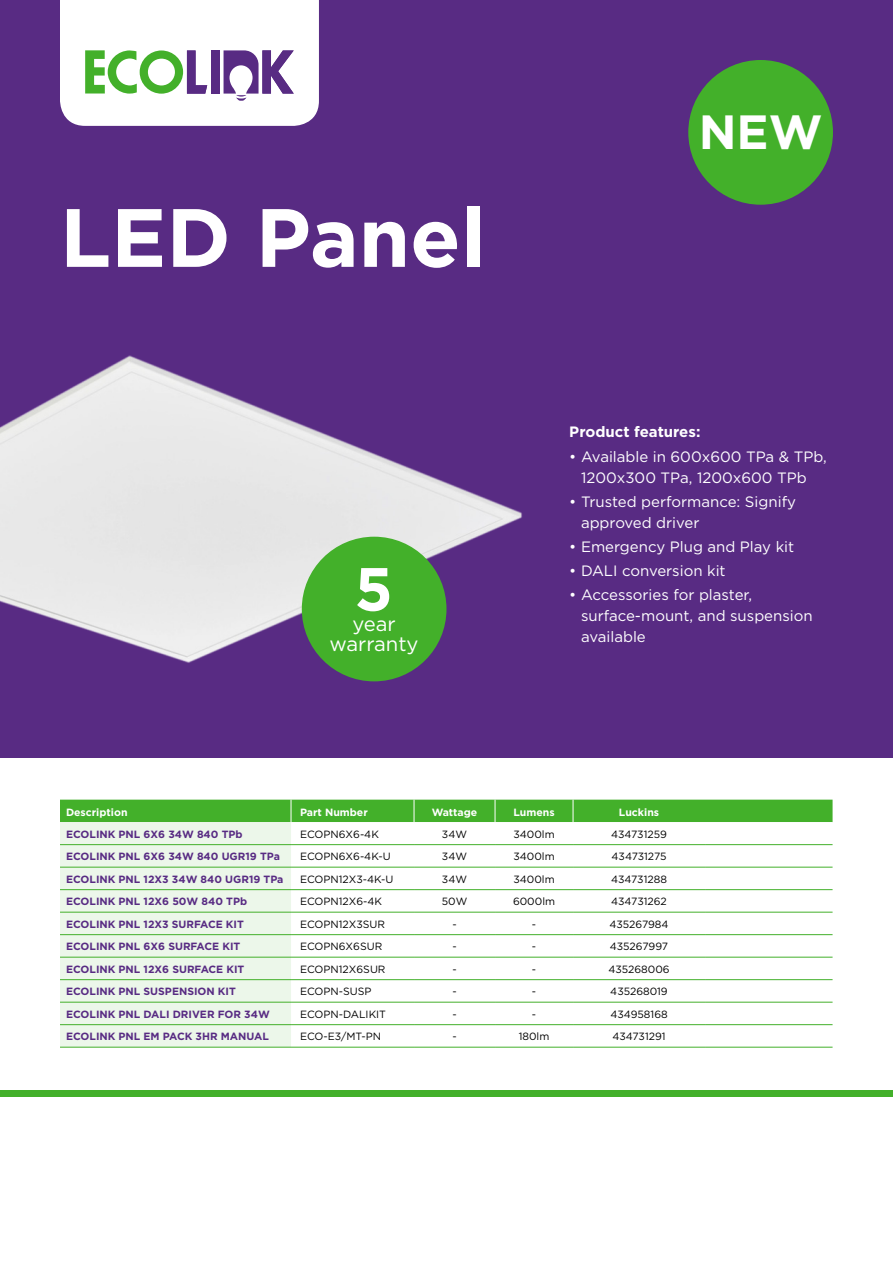
<style>
.page{position:relative;width:893px;height:1263px;background:#fff}
.page>*{position:absolute;margin:0;border:0;box-sizing:border-box;transform-origin:0 0}
.t1{font:700 82.5px "Gotham";color:#fff}
.t2{font:700 60.75px "Gotham";color:#fff}
.t3{font:700 48px "Gotham";color:#fff}
.t4{font:20.25px/20.2px "Gotham";color:#fff;text-align:center}
.t5{font:15px/21px "Gotham";color:#fff}
.t6{font:700 15px "Gotham";color:#fff}
.t7{font:10.5px "Gotham";color:#000}
.t8{font:700 10.5px "Gotham";color:#582b83}
.t9{font:700 10.5px "Gotham";color:#fff}
</style>
<div class="page">
<div style="left:0;top:0;width:893px;height:757px;background:#582b83"></div>
<svg style="left:60px;top:0;width:259px;height:126px;background:#e3e6e5"></svg>
<div style="left:688px;top:60px;width:145px;height:145px;background:#43b02a;border-radius:50%"></div>
<img style="left:0;top:355px;width:522px;height:310px">
<div style="left:60px;top:822px;width:231px;height:225px;background:#ecf7ea"></div>
<svg style="left:291px;top:845px;width:541px;height:202px"></svg>
<svg style="left:291px;top:980px;width:541px;height:22px"></svg>
<div style="left:60px;top:800px;width:772px;height:22px;background:#43b02a"></div>
<hr style="left:60px;top:844px;width:231px;height:1px;background:#43b02a">
<hr style="left:291px;top:844px;width:123px;height:1px;background:#43b02a">
<hr style="left:414px;top:844px;width:81px;height:1px;background:#43b02a">
<hr style="left:60px;top:867px;width:231px;height:1px;background:#43b02a">
<hr style="left:291px;top:867px;width:123px;height:1px;background:#43b02a">
<hr style="left:414px;top:867px;width:81px;height:1px;background:#43b02a">
<hr style="left:60px;top:889px;width:231px;height:1px;background:#43b02a">
<hr style="left:291px;top:889px;width:123px;height:1px;background:#43b02a">
<hr style="left:414px;top:889px;width:81px;height:1px;background:#43b02a">
<hr style="left:60px;top:912px;width:231px;height:1px;background:#43b02a">
<hr style="left:291px;top:912px;width:123px;height:1px;background:#43b02a">
<hr style="left:414px;top:912px;width:81px;height:1px;background:#43b02a">
<hr style="left:495px;top:912px;width:78px;height:1px;background:#43b02a">
<hr style="left:573px;top:912px;width:132px;height:1px;background:#43b02a">
<hr style="left:705px;top:912px;width:127px;height:1px;background:#43b02a">
<hr style="left:60px;top:934px;width:231px;height:1px;background:#43b02a">
<hr style="left:291px;top:934px;width:123px;height:1px;background:#43b02a">
<hr style="left:414px;top:934px;width:81px;height:1px;background:#43b02a">
<hr style="left:495px;top:934px;width:78px;height:1px;background:#43b02a">
<hr style="left:573px;top:934px;width:132px;height:1px;background:#43b02a">
<hr style="left:705px;top:934px;width:127px;height:1px;background:#43b02a">
<hr style="left:60px;top:957px;width:231px;height:1px;background:#43b02a">
<hr style="left:291px;top:957px;width:123px;height:1px;background:#43b02a">
<hr style="left:414px;top:957px;width:81px;height:1px;background:#43b02a">
<hr style="left:495px;top:957px;width:78px;height:1px;background:#43b02a">
<hr style="left:573px;top:957px;width:132px;height:1px;background:#43b02a">
<hr style="left:705px;top:957px;width:127px;height:1px;background:#43b02a">
<hr style="left:60px;top:979px;width:231px;height:1px;background:#43b02a">
<hr style="left:291px;top:979px;width:123px;height:1px;background:#43b02a">
<hr style="left:414px;top:979px;width:81px;height:1px;background:#43b02a">
<hr style="left:495px;top:979px;width:78px;height:1px;background:#43b02a">
<hr style="left:573px;top:979px;width:132px;height:1px;background:#43b02a">
<hr style="left:705px;top:979px;width:127px;height:1px;background:#43b02a">
<hr style="left:60px;top:1002px;width:231px;height:1px;background:#43b02a">
<hr style="left:291px;top:1002px;width:123px;height:1px;background:#43b02a">
<hr style="left:414px;top:1002px;width:81px;height:1px;background:#43b02a">
<hr style="left:495px;top:1002px;width:78px;height:1px;background:#43b02a">
<hr style="left:573px;top:1002px;width:132px;height:1px;background:#43b02a">
<hr style="left:705px;top:1002px;width:127px;height:1px;background:#43b02a">
<hr style="left:60px;top:1024px;width:231px;height:1px;background:#43b02a">
<hr style="left:291px;top:1024px;width:123px;height:1px;background:#43b02a">
<hr style="left:414px;top:1024px;width:81px;height:1px;background:#43b02a">
<hr style="left:495px;top:1024px;width:78px;height:1px;background:#43b02a">
<hr style="left:573px;top:1024px;width:132px;height:1px;background:#43b02a">
<hr style="left:705px;top:1024px;width:127px;height:1px;background:#43b02a">
<hr style="left:60px;top:1047px;width:231px;height:1px;background:#43b02a">
<hr style="left:291px;top:1047px;width:123px;height:1px;background:#43b02a">
<hr style="left:414px;top:1047px;width:81px;height:1px;background:#43b02a">
<hr style="left:495px;top:1047px;width:78px;height:1px;background:#43b02a">
<hr style="left:573px;top:1047px;width:132px;height:1px;background:#43b02a">
<hr style="left:705px;top:1047px;width:127px;height:1px;background:#43b02a">
<hr style="left:495px;top:844px;width:78px;height:1px;background:#43b02a">
<hr style="left:573px;top:844px;width:132px;height:1px;background:#43b02a">
<hr style="left:705px;top:844px;width:127px;height:1px;background:#43b02a">
<hr style="left:495px;top:867px;width:78px;height:1px;background:#43b02a">
<hr style="left:573px;top:867px;width:132px;height:1px;background:#43b02a">
<hr style="left:705px;top:867px;width:127px;height:1px;background:#43b02a">
<hr style="left:495px;top:889px;width:78px;height:1px;background:#43b02a">
<hr style="left:573px;top:889px;width:132px;height:1px;background:#43b02a">
<hr style="left:705px;top:889px;width:127px;height:1px;background:#43b02a">
<div style="left:0;top:1090px;width:893px;height:6px;background:#43b02a"></div>
<div style="left:302px;top:537px;width:144px;height:144px;background:#43b02a;border-radius:50%"></div>
<p class="t1" style="left:60px;top:190px;width:427px">LED Panel</p>
<p class="t2" style="left:354px;top:554px;width:40px">5</p>
<p class="t4" style="left:329px;top:613px;width:91px">year warranty</p>
<p class="t3" style="left:699px;top:104px;width:125px">NEW</p>
<p class="t6" style="left:569px;top:423px;width:133px">Product features:</p>
<p class="t5" style="left:569px;top:446px;width:259px;text-align:center">• Available in 600x600 TPa &amp; TPb,<br>1200x300 TPa, 1200x600 TPb</p>
<p class="t5" style="left:581px;top:491px;width:217px;text-indent:-12px">• Trusted performance: Signify approved driver</p>
<p class="t5" style="left:569px;top:536px;width:226px">• Emergency Plug and Play kit</p>
<p class="t5" style="left:569px;top:560px;width:158px">• DALI conversion kit</p>
<p class="t5" style="left:581px;top:584px;width:233px;text-indent:-12px">• Accessories for plaster, surface-mount, and suspension available</p>
<p class="t9" style="left:66px;top:806px;width:63px">Description</p>
<p class="t9" style="left:300px;top:806px;width:69px">Part Number</p>
<p class="t9" style="left:432px;top:806px;width:47px">Wattage</p>
<p class="t9" style="left:513px;top:806px;width:43px">Lumens</p>
<p class="t9" style="left:619px;top:806px;width:42px">Luckins</p>
<p class="t8" style="left:66px;top:828px;width:178px">ECOLINK PNL 6X6 34W 840 TPb</p>
<p class="t7" style="left:300px;top:828px;width:80px">ECOPN6X6-4K</p>
<p class="t7" style="left:442px;top:828px;width:27px">34W</p>
<p class="t7" style="left:513px;top:828px;width:43px">3400lm</p>
<p class="t7" style="left:611px;top:828px;width:57px">434731259</p>
<p class="t8" style="left:66px;top:851px;width:215px">ECOLINK PNL 6X6 34W 840 UGR19 TPa</p>
<p class="t7" style="left:300px;top:851px;width:92px">ECOPN6X6-4K-U</p>
<p class="t7" style="left:442px;top:851px;width:27px">34W</p>
<p class="t7" style="left:513px;top:851px;width:43px">3400lm</p>
<p class="t7" style="left:612px;top:851px;width:56px">434731275</p>
<p class="t8" style="left:66px;top:873px;width:219px">ECOLINK PNL 12X3 34W 840 UGR19 TPa</p>
<p class="t7" style="left:300px;top:873px;width:95px">ECOPN12X3-4K-U</p>
<p class="t7" style="left:442px;top:873px;width:27px">34W</p>
<p class="t7" style="left:513px;top:873px;width:43px">3400lm</p>
<p class="t7" style="left:611px;top:873px;width:57px">434731288</p>
<p class="t8" style="left:66px;top:896px;width:183px">ECOLINK PNL 12X6 50W 840 TPb</p>
<p class="t7" style="left:300px;top:896px;width:84px">ECOPN12X6-4K</p>
<p class="t7" style="left:442px;top:896px;width:27px">50W</p>
<p class="t7" style="left:513px;top:896px;width:44px">6000lm</p>
<p class="t7" style="left:611px;top:896px;width:57px">434731262</p>
<p class="t8" style="left:66px;top:918px;width:179px">ECOLINK PNL 12X3 SURFACE KIT</p>
<p class="t7" style="left:300px;top:918px;width:87px">ECOPN12X3SUR</p>
<p class="t7" style="left:452px;top:918px;width:6px">-</p>
<p class="t7" style="left:532px;top:918px;width:6px">-</p>
<p class="t7" style="left:609px;top:918px;width:61px">435267984</p>
<p class="t8" style="left:66px;top:941px;width:176px">ECOLINK PNL 6X6 SURFACE KIT</p>
<p class="t7" style="left:300px;top:941px;width:84px">ECOPN6X6SUR</p>
<p class="t7" style="left:452px;top:941px;width:6px">-</p>
<p class="t7" style="left:532px;top:941px;width:6px">-</p>
<p class="t7" style="left:610px;top:941px;width:60px">435267997</p>
<p class="t8" style="left:66px;top:963px;width:180px">ECOLINK PNL 12X6 SURFACE KIT</p>
<p class="t7" style="left:300px;top:963px;width:87px">ECOPN12X6SUR</p>
<p class="t7" style="left:452px;top:963px;width:6px">-</p>
<p class="t7" style="left:532px;top:963px;width:6px">-</p>
<p class="t7" style="left:608px;top:963px;width:63px">435268006</p>
<p class="t8" style="left:66px;top:986px;width:171px">ECOLINK PNL SUSPENSION KIT</p>
<p class="t7" style="left:300px;top:986px;width:73px">ECOPN-SUSP</p>
<p class="t7" style="left:452px;top:986px;width:6px">-</p>
<p class="t7" style="left:532px;top:986px;width:6px">-</p>
<p class="t7" style="left:610px;top:986px;width:59px">435268019</p>
<p class="t8" style="left:66px;top:1008px;width:205px">ECOLINK PNL DALI DRIVER FOR 34W</p>
<p class="t7" style="left:300px;top:1008px;width:88px">ECOPN-DALIKIT</p>
<p class="t7" style="left:452px;top:1008px;width:6px">-</p>
<p class="t7" style="left:532px;top:1008px;width:6px">-</p>
<p class="t7" style="left:610px;top:1008px;width:59px">434958168</p>
<p class="t8" style="left:66px;top:1031px;width:204px">ECOLINK PNL EM PACK 3HR MANUAL</p>
<p class="t7" style="left:300px;top:1031px;width:83px">ECO-E3/MT-PN</p>
<p class="t7" style="left:452px;top:1031px;width:6px">-</p>
<p class="t7" style="left:519px;top:1031px;width:32px">180lm</p>
<p class="t7" style="left:612px;top:1031px;width:55px">434731291</p>
</div>
